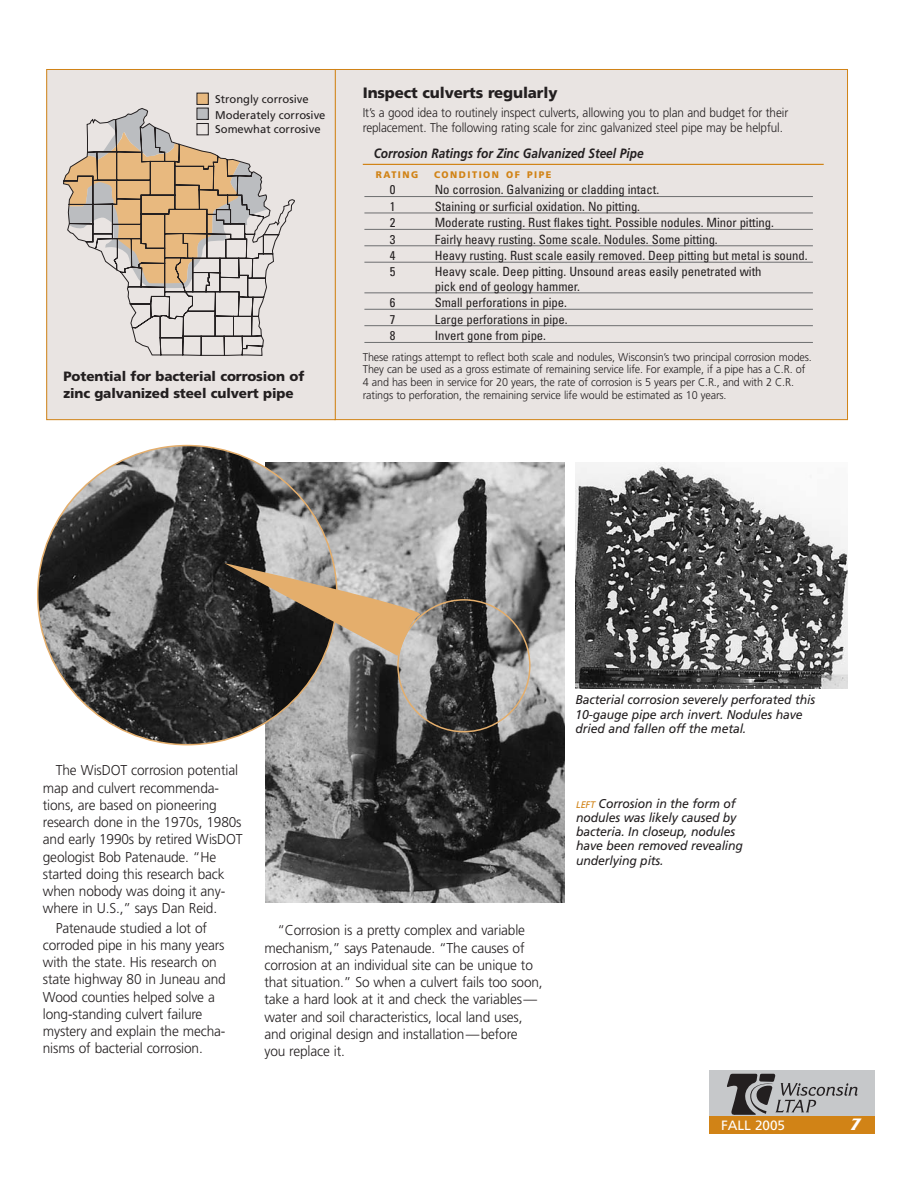
<style>
.page{position:relative;width:918px;height:1188px;background:#fff}
.page>*{position:absolute;margin:0;border:0;box-sizing:border-box;transform-origin:0 0}
.t1{font:italic 700 16.5px "Friz Qua";color:#fff}
.t2{font:900 15px "Frutiger";letter-spacing:-.01em;color:#231f20}
.t3{font:300 14.25px/17.2px "Frutiger";letter-spacing:-.01em;color:#231f20;scale:.96 1}
.t4{font:900 13.5px/16.2px "Frutiger";letter-spacing:-.01em;color:#231f20}
.t5{font:italic 700 13.5px "Frutiger";color:#231f20;scale:.88 1}
.t6{font:13.5px "Frutiger";color:#fff}
.t7{font:condensed 12.75px/14.2px "Univers";letter-spacing:-.005em;color:#231f20}
.t8{font:italic 12.75px/14.2px "Frutiger";letter-spacing:-.01em;color:#231f20;scale:.96 1}
.t9{font:300 12.75px/15px "Frutiger";letter-spacing:-.01em;color:#231f20;scale:.92 1}
.t10{font:300 11.25px/12.8px "Frutiger";letter-spacing:-.01em;color:#231f20;scale:.96 1}
.t11{font:11.25px/15.1px "Frutiger";color:#231f20}
.t12{font:900 9.6px "Frutiger";letter-spacing:.165em;color:#d18316;scale:.96 1}
.s1{font-size:9.6px;color:#d18316}
</style>
<div class="page">
<div style="left:335px;top:69px;width:513px;height:351px;background:#e9e4e2"></div>
<div style="left:710px;top:1116px;width:165px;height:18px;background:#d18316"></div>
<div style="left:710px;top:1070px;width:165px;height:46px;background:#c6c8ca"></div>
<svg style="left:727px;top:1074px;width:131px;height:41px"></svg>
<img style="left:265px;top:463px;width:300px;height:440px">
<img style="left:576px;top:463px;width:272px;height:225px">
<hr style="left:363px;top:164px;width:461px;height:1px;background:#d18316">
<hr style="left:364px;top:196px;width:449px;height:1px;background:#6d6e70">
<hr style="left:364px;top:213px;width:449px;height:1px;background:#6d6e70">
<hr style="left:364px;top:229px;width:449px;height:1px;background:#6d6e70">
<hr style="left:364px;top:246px;width:449px;height:1px;background:#6d6e70">
<hr style="left:364px;top:262px;width:449px;height:1px;background:#6d6e70">
<hr style="left:364px;top:293px;width:449px;height:1px;background:#6d6e70">
<hr style="left:364px;top:309px;width:449px;height:1px;background:#6d6e70">
<hr style="left:364px;top:325px;width:449px;height:1px;background:#6d6e70">
<hr style="left:364px;top:342px;width:449px;height:1px;background:#6d6e70">
<div style="left:47px;top:69px;width:288px;height:351px;background:#e9e4e2"></div>
<div style="left:197px;top:93px;width:11px;height:11px;background:#e8b97f"></div>
<div style="left:197px;top:93px;width:11px;height:12px;border:1px solid #231f20"></div>
<svg style="left:63px;top:108px;width:232px;height:248px"></svg>
<div style="left:46px;top:69px;width:290px;height:351px;border:1px solid #d18316"></div>
<svg style="left:37px;top:445px;width:301px;height:300px"></svg>
<svg style="left:224px;top:563px;width:307px;height:169px;background:#726c64"></svg>
<p class="t11" style="left:215px;top:93px;width:112px">Strongly corrosive<br>Moderately corrosive<br>Somewhat corrosive</p>
<p class="t4" style="left:63px;top:370px;width:242px">Potential for bacterial corrosion of zinc galvanized steel culvert pipe</p>
<p class="t2" style="left:363px;top:87px;width:196px">Inspect culverts regularly</p>
<p class="t9" style="left:363px;top:106px;width:464px">It’s a good idea to routinely inspect culverts, allowing you to plan and budget for their replacement. The following rating scale for zinc galvanized steel pipe may be helpful.</p>
<p class="t5" style="left:374px;top:148px;width:308px">Corrosion Ratings for Zinc Galvanized Steel Pipe</p>
<p class="t12" style="left:376px;top:171px;width:46px">RATING</p>
<p class="t12" style="left:434px;top:171px;width:124px">CONDITION OF PIPE</p>
<p class="t7" style="left:390px;top:184px;width:7px">0</p>
<p class="t7" style="left:435px;top:184px;width:226px">No corrosion. Galvanizing or cladding intact.</p>
<p class="t7" style="left:390px;top:200px;width:7px">1</p>
<p class="t7" style="left:435px;top:200px;width:207px">Staining or surficial oxidation. No pitting.</p>
<p class="t7" style="left:390px;top:217px;width:7px">2</p>
<p class="t7" style="left:435px;top:217px;width:341px">Moderate rusting. Rust flakes tight. Possible nodules. Minor pitting.</p>
<p class="t7" style="left:390px;top:233px;width:7px">3</p>
<p class="t7" style="left:435px;top:233px;width:285px">Fairly heavy rusting. Some scale. Nodules. Some pitting.</p>
<p class="t7" style="left:390px;top:250px;width:7px">4</p>
<p class="t7" style="left:435px;top:250px;width:374px">Heavy rusting. Rust scale easily removed. Deep pitting but metal is sound.</p>
<p class="t7" style="left:390px;top:266px;width:7px">5</p>
<p class="t7" style="left:435px;top:266px;width:328px">Heavy scale. Deep pitting. Unsound areas easily penetrated with pick end of geology hammer.</p>
<p class="t7" style="left:390px;top:297px;width:7px">6</p>
<p class="t7" style="left:435px;top:297px;width:134px">Small perforations in pipe.</p>
<p class="t7" style="left:390px;top:313px;width:7px">7</p>
<p class="t7" style="left:435px;top:313px;width:134px">Large perforations in pipe.</p>
<p class="t7" style="left:390px;top:330px;width:7px">8</p>
<p class="t7" style="left:435px;top:330px;width:113px">Invert gone from pipe.</p>
<p class="t10" style="left:363px;top:351px;width:469px">These ratings attempt to reflect both scale and nodules, Wisconsin’s two principal corrosion modes.<br>They can be used as a gross estimate of remaining service life. For example, if a pipe has a C.R. of 4 and has been in service for 20 years, the rate of corrosion is 5 years per C.R., and with 2 C.R. ratings to perforation, the remaining service life would be estimated as 10 years.</p>
<p class="t8" style="left:576px;top:694px;width:251px">Bacterial corrosion severely perforated this<br>10-gauge pipe arch invert. Nodules have dried and fallen off the metal.</p>
<p class="t3" style="left:43px;top:763px;width:210px;text-indent:13px">The WisDOT corrosion potential map and culvert recommenda&shy;tions, are based on pioneering research done in the 1970s, 1980s and early 1990s by retired WisDOT geologist Bob Patenaude. “He started doing this research back when nobody was doing it any&shy;where in U.S.,” says Dan Reid.</p>
<p class="t3" style="left:43px;top:920px;width:192px;text-indent:13px">Patenaude studied a lot of corroded pipe in his many years with the state. His research on state highway 80 in Juneau and<br>Wood counties helped solve a long-standing culvert failure mystery and explain the mecha&shy;nisms of bacterial corrosion.</p>
<p class="t3" style="left:264px;top:923px;width:291px;text-indent:13px">“Corrosion is a pretty complex and variable mechanism,” says Patenaude. “The causes of corrosion at an individual site can be unique to that situation.” So when a culvert fails too soon, take a hard look at it and check the variables— water and soil characteristics, local land uses, and original design and installation—before<br>you replace it.</p>
<p class="t8" style="left:576px;top:797px;width:175px"><span class="s1">LEFT</span> Corrosion in the form of nodules was likely caused by bacteria. In closeup, nodules have been removed revealing underlying pits.</p>
<p class="t6" style="left:721px;top:1117px;width:66px">FALL 2005</p>
<p class="t1" style="left:850px;top:1118px;width:12px">7</p>
</div>
